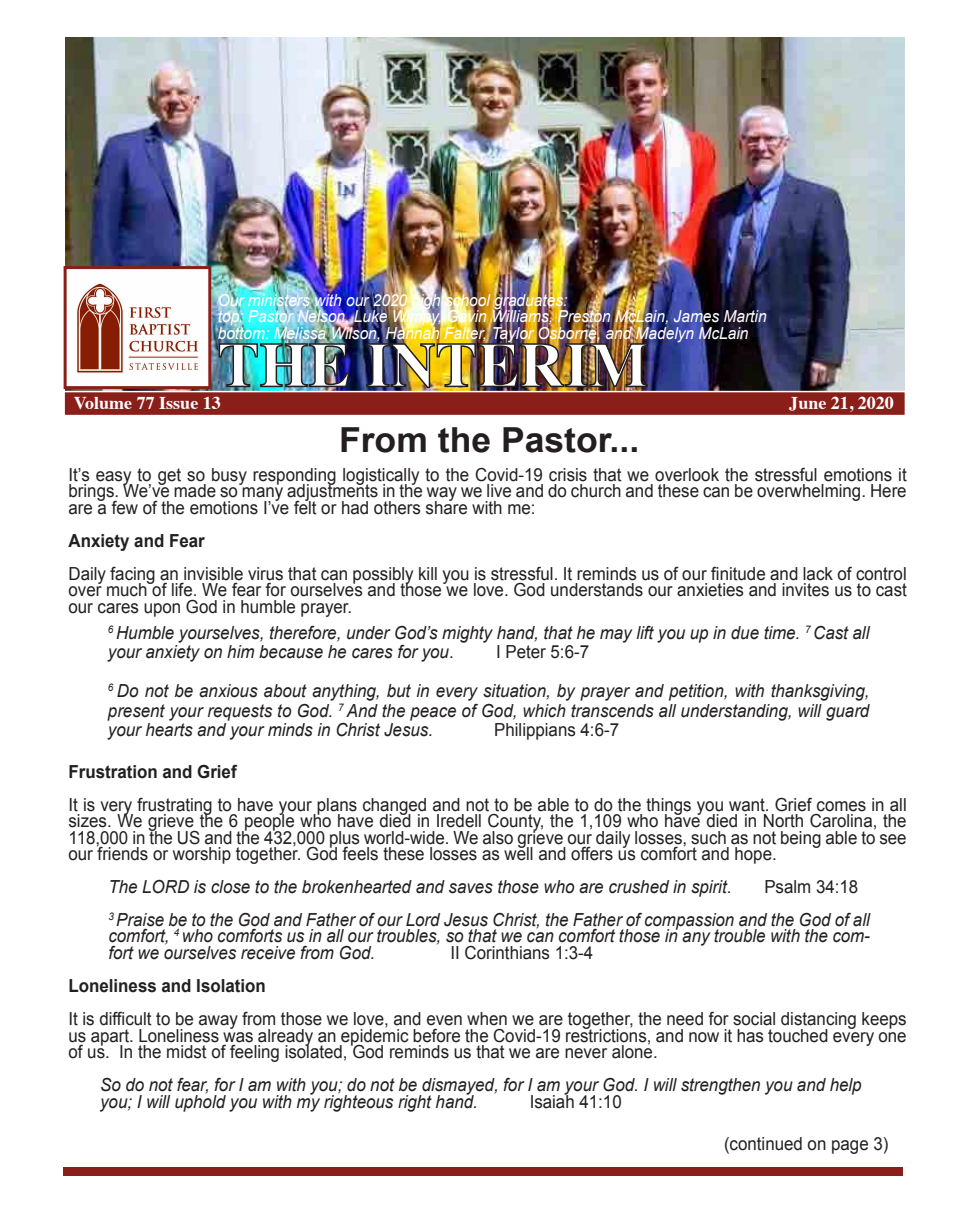
<style>
.page{position:relative;width:971px;height:1215px;background:#fff}
.page>*{position:absolute;margin:0;border:0;box-sizing:border-box;transform-origin:0 0}
.t1{font:700 62.7px "Times";color:#fff}
.t2{font:700 34.5px "Arial";color:#231f20}
.t3{font:18px/16.5px "Arial";color:#231f20;text-align:justify;scale:.94 1}
.t4{font:italic 18px/19.5px "Arial";color:#231f20;scale:.94 1}
.t5{font:700 18px "Arial";color:#231f20;scale:.94 1}
.t6{font:700 18px "Times";color:#fff}
.t7{font:italic 16.5px/16.5px "Arial";color:#fff;scale:.94 1}
.s1{font-style:normal}
</style>
<div class="page">
<img style="left:66px;top:38px;width:838px;height:353px">
<img style="left:218px;top:343px;width:132px;height:45px">
<img style="left:365px;top:343px;width:283px;height:46px">
<div style="left:63px;top:1167px;width:839px;height:9px;background:#8a1e19"></div>
<div style="left:63px;top:391px;width:843px;height:25px;background:#8a1e19;border:2px solid #fff"></div>
<img style="left:68px;top:270px;width:139px;height:115px">
<div style="left:64px;top:266px;width:147px;height:123px;border:3px solid #8a1e19"></div>
<p class="t7" style="left:218px;top:292px;width:585px">Our ministers with our 2020 high school graduates:<br>top: Pastor Nelson, Luke Wimpy, Gavin Williams, Preston McLain, James Martin bottom: Melissa Wilson, Hannah Falter, Taylor Osborne, and Madelyn McLain</p>
<h1 class="t1" style="left:218px;top:305px;width:432px">THE INTERIM</h1>
<h2 class="t2" style="left:339px;top:417px;width:301px">From the Pastor...</h2>
<p class="t3" style="left:68px;top:466px;width:893px">It’s easy to get so busy responding logistically to the Covid-19 crisis that we overlook the stressful emotions it brings. We’ve made so many adjustments in the way we live and do church and these can be overwhelming. Here are a few of the emotions I’ve felt or had others share with me:</p>
<p class="t5" style="left:68px;top:529px;width:146px">Anxiety and Fear</p>
<p class="t3" style="left:68px;top:565px;width:893px">Daily facing an invisible virus that can possibly kill you is stressful. It reminds us of our finitude and lack of control over much of life. We fear for ourselves and those we love. God understands our anxieties and invites us to cast our cares upon God in humble prayer.</p>
<p class="t6" style="left:74px;top:386px;width:148px">Volume 77 Issue 13</p>
<p class="t6" style="left:789px;top:386px;width:106px">June 21, 2020</p>
<p class="t4" style="left:108px;top:623px;width:811px"><sup>6</sup> Humble yourselves, therefore, under God’s mighty hand, that he may lift you up in due time. <sup>7</sup> Cast all your anxiety on him because he cares for you<span class="s1">.</span></p>
<p class="t4" style="left:108px;top:633px;width:811px;line-height:39px;text-indent:388px"><span class="s1">I Peter 5:6-7<br></span><sup>6</sup> Do not be anxious about anything, but in every situation, by prayer and petition, with thanksgiving,</p>
<p class="t4" style="left:108px;top:701px;width:811px">present your requests to God. <sup>7</sup> And the peace of God, which transcends all understanding, will guard your hearts and your minds in Christ Jesus.</p>
<p class="t3" style="left:494px;top:722px;width:134px">Philippians 4:6-7</p>
<p class="t5" style="left:68px;top:760px;width:180px">Frustration and Grief</p>
<p class="t3" style="left:68px;top:796px;width:893px">It is very frustrating to have your plans changed and not to be able to do the things you want. Grief comes in all sizes. We grieve the 6 people who have died in Iredell County, the 1,109 who have died in North Carolina, the 118,000 in the US and the 432,000 plus world-wide. We also grieve our daily losses, such as not being able to see our friends or worship together. God feels these losses as well and offers us comfort and hope.</p>
<p class="t4" style="left:108px;top:877px;width:664px">The LORD is close to the brokenhearted and saves those who are crushed in spirit<span class="s1">.</span></p>
<p class="t4" style="left:108px;top:870px;width:811px;line-height:33px;text-indent:655px"><span class="s1">Psalm 34:18<br></span><sup>3</sup> Praise be to the God and Father of our Lord Jesus Christ, the Father of compassion and the God of all</p>
<p class="t4" style="left:108px;top:928px;width:811px;line-height:16.5px">comfort, <sup>4</sup> who comforts us in all our troubles, so that we can comfort those in any trouble with the com&shy;fort we ourselves receive from God.</p>
<p class="t3" style="left:450px;top:944px;width:153px">II Corinthians 1:3-4</p>
<p class="t5" style="left:68px;top:974px;width:211px">Loneliness and Isolation</p>
<p class="t3" style="left:68px;top:1011px;width:893px">It is difficult to be away from those we love, and even when we are together, the need for social distancing keeps us apart. Loneliness was already an epidemic before the Covid-19 restrictions, and now it has touched every one of us. In the midst of feeling isolated, God reminds us that we are never alone.</p>
<p class="t4" style="left:100px;top:1077px;width:811px;line-height:16.5px">So do not fear, for I am with you; do not be dismayed, for I am your God. I will strengthen you and help you; I will uphold you with my righteous right hand.</p>
<p class="t3" style="left:529px;top:1093px;width:99px">Isaiah 41:10</p>
<p class="t3" style="left:723px;top:1135px;width:176px">(continued on page 3)</p>
</div>
